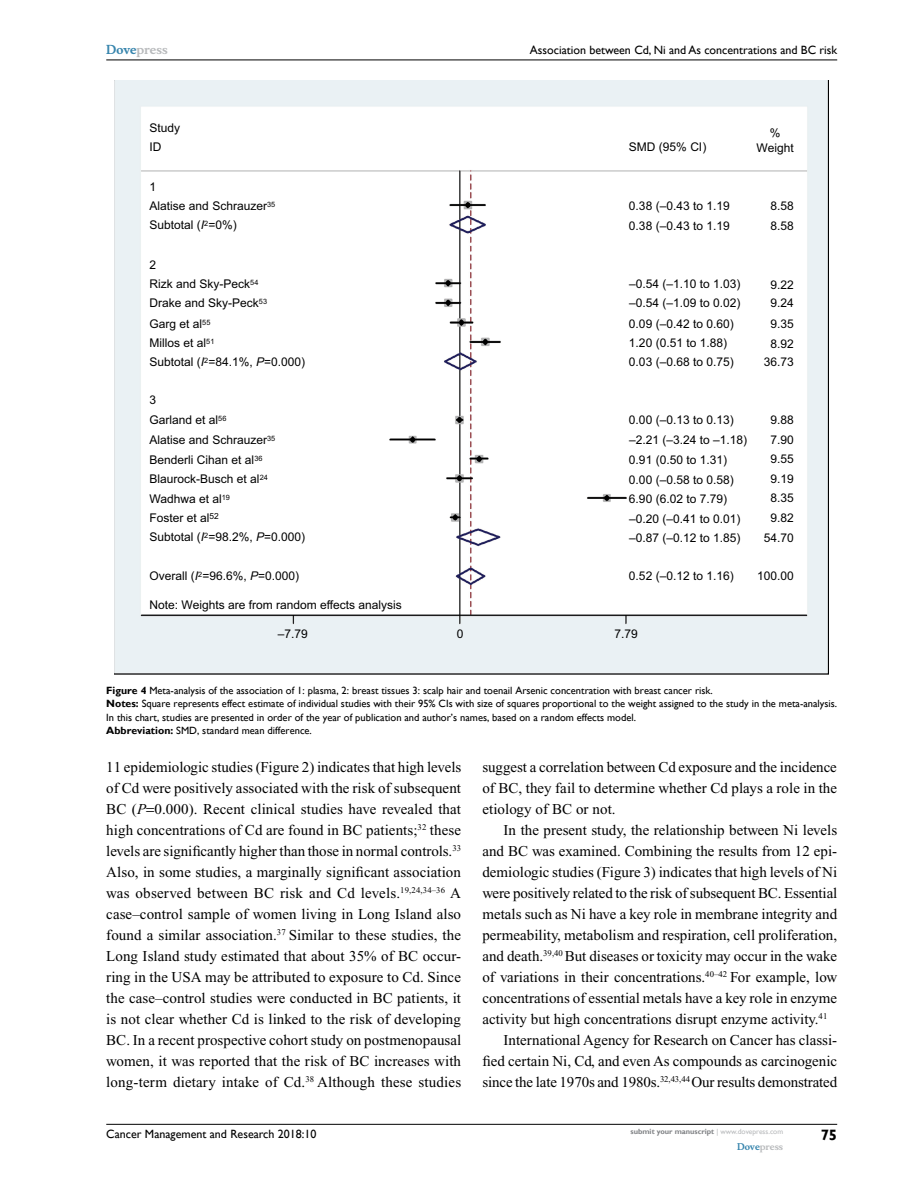
<style>
.page{position:relative;width:918px;height:1188px;background:#fff}
.page>*{position:absolute;margin:0;border:0;box-sizing:border-box;transform-origin:0 0}
.t1{font:15px/21px "Times New Roman";color:#000;text-align:justify}
.t2{font:700 15px "Gill Sans";color:#000}
.t3{font:12px/19.2px "Arial";color:#000}
.t4{font:12px "Gill Sans";color:#000}
.t5{font:700 12px "Musee";color:#b8babc}
.t6{font:10.5px/13.5px "Gill Sans";color:#000}
.t7{font:700 9px "Musee";color:#b8babc}
.t8{font:700 7.5px "Gill Sans";color:#808285}
.s1{color:#3785ad}
.s2{font-style:italic}
.s3{font-weight:700}
.s4{font-weight:400;color:#b8babc}
</style>
<div class="page">
<hr style="left:106px;top:1124px;width:731px;height:1px;background:#000">
<hr style="left:106px;top:60px;width:731px;height:1px;background:#000">
<img style="left:115px;top:81px;width:714px;height:593px">
<p class="t5" style="left:106px;top:43px;width:63px"><span class="s1">Dove</span>press</p>
<p class="t3" style="left:150px;top:119px;width:32px">Study<br>ID</p>
<p class="t3" style="left:150px;top:177px;width:8px">1</p>
<p class="t4" style="left:530px;top:43px;width:309px">Association between Cd, Ni and As concentrations and BC risk</p>
<p class="t3" style="left:629px;top:138px;width:79px">SMD (95% CI)</p>
<p class="t3" style="left:757px;top:126px;width:39px;line-height:14.4px;text-align:center">%<br>Weight</p>
<p class="t3" style="left:150px;top:196px;width:127px">Alatise and Schrauzer<sup>35</sup></p>
<p class="t3" style="left:629px;top:196px;width:102px">0.38 (–0.43 to 1.19</p>
<p class="t3" style="left:770px;top:195px;width:25px;line-height:20.2px">8.58<br>8.58</p>
<p class="t3" style="left:150px;top:215px;width:89px">Subtotal (<span class="s2">I</span><sup>2</sup>=0%)</p>
<p class="t3" style="left:629px;top:216px;width:102px">0.38 (–0.43 to 1.19</p>
<p class="t3" style="left:150px;top:255px;width:8px">2</p>
<p class="t3" style="left:150px;top:274px;width:119px;line-height:20px">Rizk and Sky-Peck<sup>54<br></sup>Drake and Sky-Peck<sup>53<br></sup>Garg et al<sup>55</sup></p>
<p class="t3" style="left:150px;top:333px;width:66px">Millos et al<sup>51</sup></p>
<p class="t3" style="left:150px;top:353px;width:157px">Subtotal (<span class="s2">I</span><sup>2</sup>=84.1%, <span class="s2">P</span>=0.000)</p>
<p class="t3" style="left:150px;top:391px;width:8px">3</p>
<p class="t3" style="left:150px;top:411px;width:127px">Garland et al<sup>56<br></sup>Alatise and Schrauzer<sup>35</sup></p>
<p class="t3" style="left:150px;top:450px;width:120px">Benderli Cihan et al<sup>36<br></sup>Blaurock-Busch et al<sup>24<br></sup>Wadhwa et al<sup>19<br></sup>Foster et al<sup>52</sup></p>
<p class="t3" style="left:150px;top:528px;width:157px">Subtotal (<span class="s2">I</span><sup>2</sup>=98.2%, <span class="s2">P</span>=0.000)</p>
<p class="t3" style="left:150px;top:567px;width:151px">Overall (<span class="s2">I</span><sup>2</sup>=96.6%, <span class="s2">P</span>=0.000)</p>
<p class="t3" style="left:150px;top:596px;width:254px">Note: Weights are from random effects analysis</p>
<p class="t3" style="left:629px;top:274px;width:113px;line-height:20px;text-align:justify">–0.54 (–1.10 to 1.03) –0.54 (–1.09 to 0.02)<br>0.09 (–0.42 to 0.60)</p>
<p class="t3" style="left:629px;top:333px;width:106px">1.20 (0.51 to 1.88)<br>0.03 (–0.68 to 0.75)</p>
<p class="t3" style="left:629px;top:411px;width:120px">0.00 (–0.13 to 0.13) –2.21 (–3.24 to –1.18)</p>
<p class="t3" style="left:629px;top:450px;width:106px">0.91 (0.50 to 1.31)<br>0.00 (–0.58 to 0.58)<br>6.90 (6.02 to 7.79)</p>
<p class="t3" style="left:629px;top:509px;width:113px">–0.20 (–0.41 to 0.01) –0.87 (–0.12 to 1.85)</p>
<p class="t3" style="left:629px;top:567px;width:106px">0.52 (–0.12 to 1.16)</p>
<p class="t3" style="left:278px;top:625px;width:32px">–7.79</p>
<p class="t3" style="left:457px;top:625px;width:8px">0</p>
<p class="t3" style="left:615px;top:625px;width:25px">7.79</p>
<p class="t3" style="left:770px;top:276px;width:25px;line-height:18.3px">9.22<br>9.24</p>
<p class="t3" style="left:770px;top:313px;width:25px;line-height:20.5px">9.35<br>8.92</p>
<p class="t3" style="left:764px;top:353px;width:32px">36.73</p>
<p class="t3" style="left:764px;top:410px;width:32px;line-height:19.6px;text-align:center">9.88<br>7.90<br>9.55<br>9.19<br>8.35<br>9.82<br>54.70</p>
<p class="t3" style="left:757px;top:567px;width:38px">100.00</p>
<p class="t6" style="left:106px;top:684px;width:732px"><span class="s3">Figure 4</span> Meta-analysis of the association of 1: plasma, 2: breast tissues 3: scalp hair and toenail Arsenic concentration with breast cancer risk.<br><span class="s3">Notes:</span> Square represents effect estimate of individual studies with their 95% CIs with size of squares proportional to the weight assigned to the study in the meta-analysis.<br>In this chart, studies are presented in order of the year of publication and author’s names, based on a random effects model.<br><span class="s3">Abbreviation:</span> SMD, standard mean difference.</p>
<p class="t1" style="left:106px;top:756px;width:357px">11 epidemiologic studies (Figure 2) indicates that high levels of Cd were positively associated with the risk of subsequent BC (<span class="s2">P</span> 0.000). Recent clinical studies have revealed that high concentrations of Cd are found in BC patients;<sup>32</sup> these levels are significantly higher than those in normal controls.<sup>33<br></sup>Also, in some studies, a marginally significant association was observed between BC risk and Cd levels.<sup>19,24,34–36</sup> A case–control sample of women living in Long Island also found a similar association.<sup>37</sup> Similar to these studies, the Long Island study estimated that about 35% of BC occur&shy;ring in the USA may be attributed to exposure to Cd. Since the case–control studies were conducted in BC patients, it is not clear whether Cd is linked to the risk of developing BC. In a recent prospective cohort study on postmenopausal women, it was reported that the risk of BC increases with long-term dietary intake of Cd.<sup>38</sup> Although these studies</p>
<p class="t1" style="left:482px;top:756px;width:356px">suggest a correlation between Cd exposure and the incidence of BC, they fail to determine whether Cd plays a role in the etiology of BC or not.</p>
<p class="t1" style="left:504px;top:819px;width:335px">In the present study, the relationship between Ni levels</p>
<p class="t1" style="left:482px;top:840px;width:356px">and BC was examined. Combining the results from 12 epi-</p>
<p class="t1" style="left:482px;top:861px;width:356px">demiologic studies (Figure 3) indicates that high levels of Ni</p>
<p class="t1" style="left:482px;top:882px;width:357px">were positively related to the risk of subsequent BC. Essential</p>
<p class="t1" style="left:482px;top:903px;width:356px">metals such as Ni have a key role in membrane integrity and</p>
<p class="t1" style="left:482px;top:924px;width:356px">permeability, metabolism and respiration, cell proliferation,</p>
<p class="t1" style="left:482px;top:945px;width:356px">and death.<sup>39,40</sup> But diseases or toxicity may occur in the wake</p>
<p class="t1" style="left:482px;top:966px;width:356px">of variations in their concentrations.<sup>40–42</sup> For example, low</p>
<p class="t1" style="left:482px;top:987px;width:356px">concentrations of essential metals have a key role in enzyme</p>
<p class="t1" style="left:482px;top:1008px;width:346px">activity but high concentrations disrupt enzyme activity.<sup>41</sup></p>
<p class="t1" style="left:504px;top:1029px;width:335px">International Agency for Research on Cancer has classi-</p>
<p class="t1" style="left:482px;top:1050px;width:356px">fied certain Ni, Cd, and even As compounds as carcinogenic</p>
<p class="t1" style="left:482px;top:1071px;width:356px">since the late 1970s and 1980s.<sup>32,43,44</sup> Our results demonstrated</p>
<p class="t4" style="left:106px;top:1127px;width:212px">Cancer Management and Research 2018:10</p>
<p class="t8" style="left:631px;top:1127px;width:154px">submit your manuscript <span class="s4">| www.dovepress.com</span></p>
<p class="t7" style="left:737px;top:1141px;width:48px"><span class="s1">Dove</span>press</p>
<p class="t2" style="left:821px;top:1126px;width:18px">75</p>
</div>
